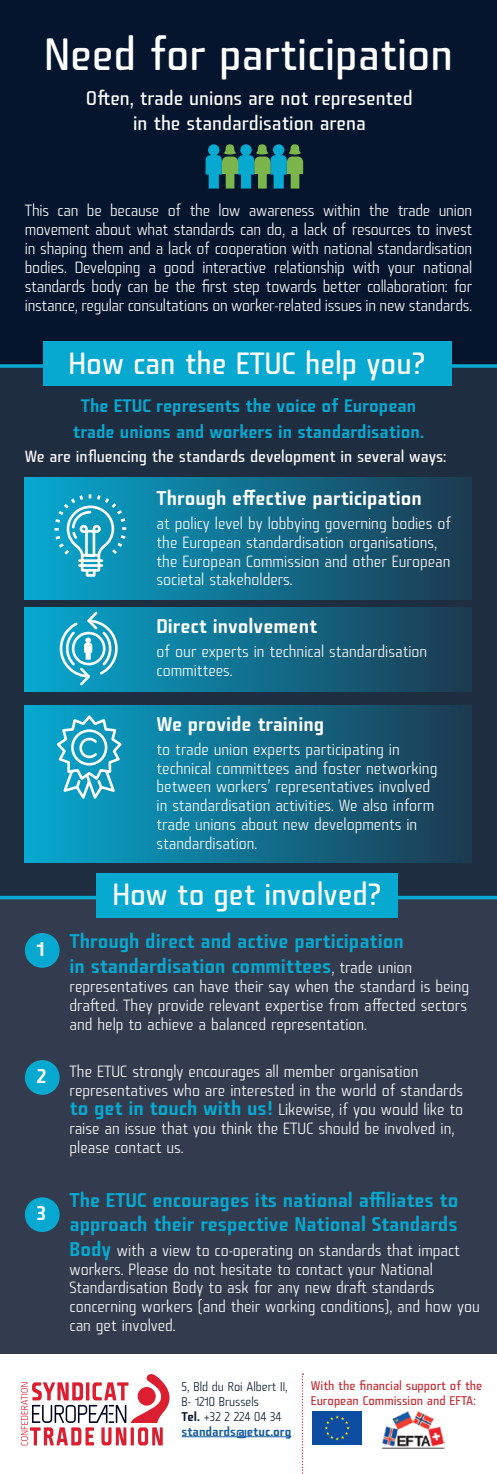
<style>
.page{position:relative;width:497px;height:1474px;background:#fff}
.page>*{position:absolute;margin:0;border:0;box-sizing:border-box;transform-origin:0 0}
.t1{font:43.75px "Fishmonger MR";color:#fff}
.t2{font:29.75px "Fishmonger MR";color:#fff}
.t3{font:19.25px/24.5px "Fishmonger MS";color:#07a9d1}
.t4{font:19.25px "Fishmonger MS";color:#fff}
.t5{font:19.25px/24.5px "Fishmonger MR";color:#fff;text-align:center}
.t6{font:17.5px "Fishmonger MS";color:#07a9d1}
.t7{font:15.75px/18.9px "Fishmonger ML";color:#fff}
.t8{font:15.75px "Fishmonger MR";color:#fff}
.t9{font:12.25px/14.7px "Fishmonger ML";color:#05152d}
.t10{font:12.25px/14.7px "Fishmonger MR";color:#c53036}
.s1{font-family:"Fishmonger ML";font-size:15.75px;color:#fff}
.s2{font-family:"Fishmonger MS";font-size:19.25px;color:#07a9d1}
.s3{font-family:"Fishmonger MS"}
.s4{font-family:"Fishmonger MS";color:#175d9e}
</style>
<div class="page">
<div style="left:0;top:0;width:496px;height:389px;background:#05152d"></div>
<div style="left:0;top:366px;width:496px;height:529px;background:#1f2d41"></div>
<div style="left:0;top:899px;width:496px;height:454px;background:#333c4e"></div>
<svg style="left:0;top:364px;width:496px;height:4px"></svg>
<div style="left:43px;top:341px;width:408px;height:45px;background:#07a9d1"></div>
<svg style="left:0;top:895px;width:496px;height:4px"></svg>
<div style="left:96px;top:872px;width:301px;height:45px;background:#07a9d1"></div>
<div style="left:25px;top:705px;width:446px;height:158px;background:linear-gradient(to right,#06a9d1,#1c3a50)"></div>
<div style="left:25px;top:607px;width:446px;height:85px;background:linear-gradient(to right,#06a9d1,#1c3a50)"></div>
<div style="left:25px;top:477px;width:446px;height:122px;background:linear-gradient(to right,#06a9d1,#1c3a50)"></div>
<svg style="left:205px;top:144px;width:98px;height:44px"></svg>
<svg style="left:54px;top:712px;width:70px;height:91px;background:#3eaecc"></svg>
<svg style="left:52px;top:492px;width:77px;height:86px;background:#34aac9"></svg>
<svg style="left:58px;top:609px;width:61px;height:78px;background:#41b0cd"></svg>
<div style="left:25px;top:933px;width:35px;height:34px;background:#07a9d1;border-radius:50%"></div>
<div style="left:25px;top:1060px;width:35px;height:34px;background:#07a9d1;border-radius:50%"></div>
<div style="left:25px;top:1197px;width:35px;height:34px;background:#07a9d1;border-radius:50%"></div>
<hr style="left:181px;top:1436px;width:110px;height:1px;background:#175d9e">
<svg style="left:21px;top:1374px;width:148px;height:71px"></svg>
<svg style="left:301px;top:1373px;width:2px;height:101px"></svg>
<div style="left:312px;top:1411px;width:49px;height:33px;background:#0d4da1"></div>
<svg style="left:324px;top:1415px;width:25px;height:25px"></svg>
<img style="left:382px;top:1411px;width:62px;height:37px">
<p class="t1" style="left:44px;top:29px;width:410px">Need for participation</p>
<p class="t5" style="left:86px;top:86px;width:327px">Often, trade unions are not represented in the standardisation arena</p>
<p class="t7" style="left:25px;top:201px;width:448px;text-align:justify">This can be because of the low awareness within the trade union movement about what standards can do, a lack of resources to invest in shaping them and a lack of cooperation with national standardisation bodies. Developing a good interactive relationship with your national standards body can be the first step towards better collaboration: for instance, regular consultations on worker-related issues in new standards.</p>
<p class="t2" style="left:68px;top:346px;width:358px">How can the ETUC help you?</p>
<p class="t6" style="left:81px;top:395px;width:336px">The ETUC represents the voice of European</p>
<p class="t6" style="left:73px;top:421px;width:352px">trade unions and workers in standardisation.</p>
<p class="t8" style="left:25px;top:447px;width:422px">We are influencing the standards development in several ways:</p>
<p class="t4" style="left:156px;top:486px;width:266px">Through effective participation</p>
<p class="t7" style="left:156px;top:514px;width:296px">at policy level by lobbying governing bodies of the European standardisation organisations, the European Commission and other European societal stakeholders.</p>
<p class="t4" style="left:156px;top:614px;width:162px">Direct involvement</p>
<p class="t7" style="left:156px;top:641px;width:272px">of our experts in technical standardisation committees.</p>
<p class="t4" style="left:156px;top:712px;width:169px">We provide training</p>
<p class="t7" style="left:156px;top:739px;width:282px">to trade union experts participating in technical committees and foster networking between workers’ representatives involved in standardisation activities. We also inform trade unions about new developments in standardisation.</p>
<p class="t4" style="left:37px;top:937px;width:9px">1</p>
<p class="t4" style="left:37px;top:1064px;width:11px">2</p>
<p class="t4" style="left:37px;top:1201px;width:11px">3</p>
<p class="t2" style="left:112px;top:877px;width:270px">How to get involved?</p>
<p class="t3" style="left:69px;top:929px;width:344px">Through direct and active participation in standardisation committees<span class="s1">, trade union</span></p>
<p class="t7" style="left:69px;top:976px;width:400px">representatives can have their say when the standard is being drafted. They provide relevant expertise from affected sectors and help to achieve a balanced representation.</p>
<p class="t7" style="left:69px;top:1062px;width:394px">The ETUC strongly encourages all member organisation representatives who are interested in the world of standards</p>
<p class="t7" style="left:69px;top:1100px;width:394px"><span class="s2">to get in touch with us!</span> Likewise, if you would like to raise an issue that you think the ETUC should be involved in, please contact us.</p>
<p class="t3" style="left:69px;top:1187px;width:390px">The ETUC encourages its national affiliates to approach their respective National Standards</p>
<p class="t7" style="left:69px;top:1240px;width:411px"><span class="s2">Body</span> with a view to co-operating on standards that impact workers. Please do not hesitate to contact your National Standardisation Body to ask for any new draft standards concerning workers (and their working conditions), and how you can get involved.</p>
<p class="t9" style="left:181px;top:1379px;width:111px">5, Bld du Roi Albert II,<br>B- 1210 Brussels<br><span class="s3">Tel.</span> +32 2 224 04 34 <span class="s4">standards@etuc.org</span></p>
<p class="t10" style="left:310px;top:1377px;width:173px">With the financial support of the<br>European Commission and EFTA:</p>
</div>
